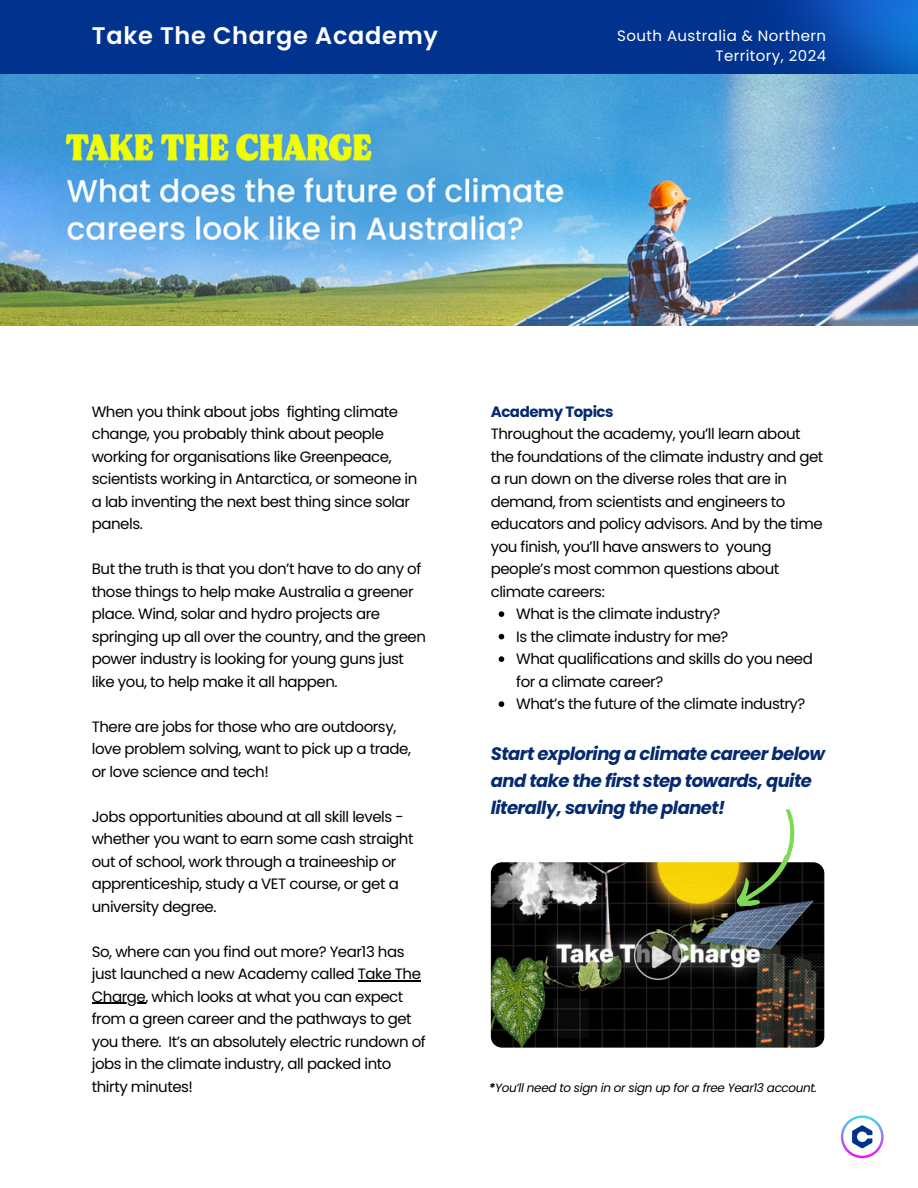
<style>
.page{position:relative;width:918px;height:1188px;background:#fff}
.page>*{position:absolute;margin:0;border:0;box-sizing:border-box;transform-origin:0 0}
.t1{font:600 24px "Poppins";letter-spacing:.03em;color:#fff}
.t2{font:italic 700 18px/27px "Poppins";letter-spacing:-.03em;color:#052a6f}
.t3{font:15px/22.5px "Poppins";letter-spacing:-.03em;color:#000}
.t4{font:15px/20.2px "Poppins";letter-spacing:.03em;color:#fff;text-align:right}
.t5{font:italic 12px "Poppins";letter-spacing:-.03em;color:#000}
.s1{font-weight:700;color:#052a6f}
.s2{font-weight:700}
</style>
<div class="page">
<img style="left:0;top:73px;width:918px;height:253px">
<div style="left:0;top:0;width:918px;height:73px;background:#01338e"></div>
<svg style="left:841px;top:1115px;width:43px;height:43px"></svg>
<img style="left:782px;top:0;width:136px;height:73px">
<img style="left:491px;top:862px;width:333px;height:186px;border-radius:11px">
<svg style="left:730px;top:809px;width:83px;height:108px"></svg>
<hr style="left:358px;top:980px;width:63px;height:1px;background:#000">
<hr style="left:92px;top:1003px;width:53px;height:1px;background:#000">
<svg style="left:499px;top:611px;width:5px;height:6px"></svg>
<svg style="left:499px;top:634px;width:5px;height:5px"></svg>
<svg style="left:499px;top:656px;width:5px;height:6px"></svg>
<svg style="left:499px;top:701px;width:5px;height:6px"></svg>
<h2 class="t1" style="left:92px;top:19px;width:348px">Take The Charge Academy</h2>
<p class="t4" style="left:617px;top:26px;width:210px">South Australia &amp; Northern<br>Territory, 2024</p>
<h3 class="t3" style="left:92px;top:400px;width:327px">When you think about jobs fighting climate change, you probably think about people working for organisations like Greenpeace, scientists working in Antarctica, or someone in a lab inventing the next best thing since solar panels.</h3>
<p class="t3" style="left:92px;top:558px;width:336px">But the truth is that you don’t have to do any of those things to help make Australia a greener place. Wind, solar and hydro projects are springing up all over the country, and the green power industry is looking for young guns just like you, to help make it all happen.</p>
<h3 class="t3" style="left:92px;top:715px;width:321px">There are jobs for those who are outdoorsy, love problem solving, want to pick up a trade, or love science and tech!</h3>
<h3 class="t3" style="left:92px;top:805px;width:323px">Jobs opportunities abound at all skill levels - whether you want to earn some cash straight out of school, work through a traineeship or apprenticeship, study a VET course, or get a university degree.</h3>
<h3 class="t3" style="left:92px;top:940px;width:331px">So, where can you find out more? Year13 has just launched a new Academy called Take The</h3>
<h3 class="t3" style="left:92px;top:985px;width:336px">Charge, which looks at what you can expect from a green career and the pathways to get you there. It’s an absolutely electric rundown of jobs in the climate industry, all packed into thirty minutes!</h3>
<h3 class="t3" style="left:491px;top:400px;width:334px"><span class="s1">Academy Topics<br></span>Throughout the academy, you’ll learn about the foundations of the climate industry and get a run down on the diverse roles that are in demand, from scientists and engineers to educators and policy advisors. And by the time you finish, you’ll have answers to young people’s most common questions about climate careers:</h3>
<h3 class="t3" style="left:516px;top:603px;width:206px">What is the climate industry?</h3>
<p class="t3" style="left:516px;top:625px;width:214px">Is the climate industry for me?</p>
<p class="t3" style="left:516px;top:648px;width:298px">What qualifications and skills do you need for a climate career?</p>
<p class="t3" style="left:516px;top:693px;width:291px">What’s the future of the climate industry?</p>
<p class="t2" style="left:491px;top:740px;width:336px">Start exploring a climate career below and take the first step towards, quite literally, saving the planet!</p>
<p class="t5" style="left:489px;top:1079px;width:330px"><span class="s2">*</span>You’ll need to sign in or sign up for a free Year13 account.</p>
</div>
